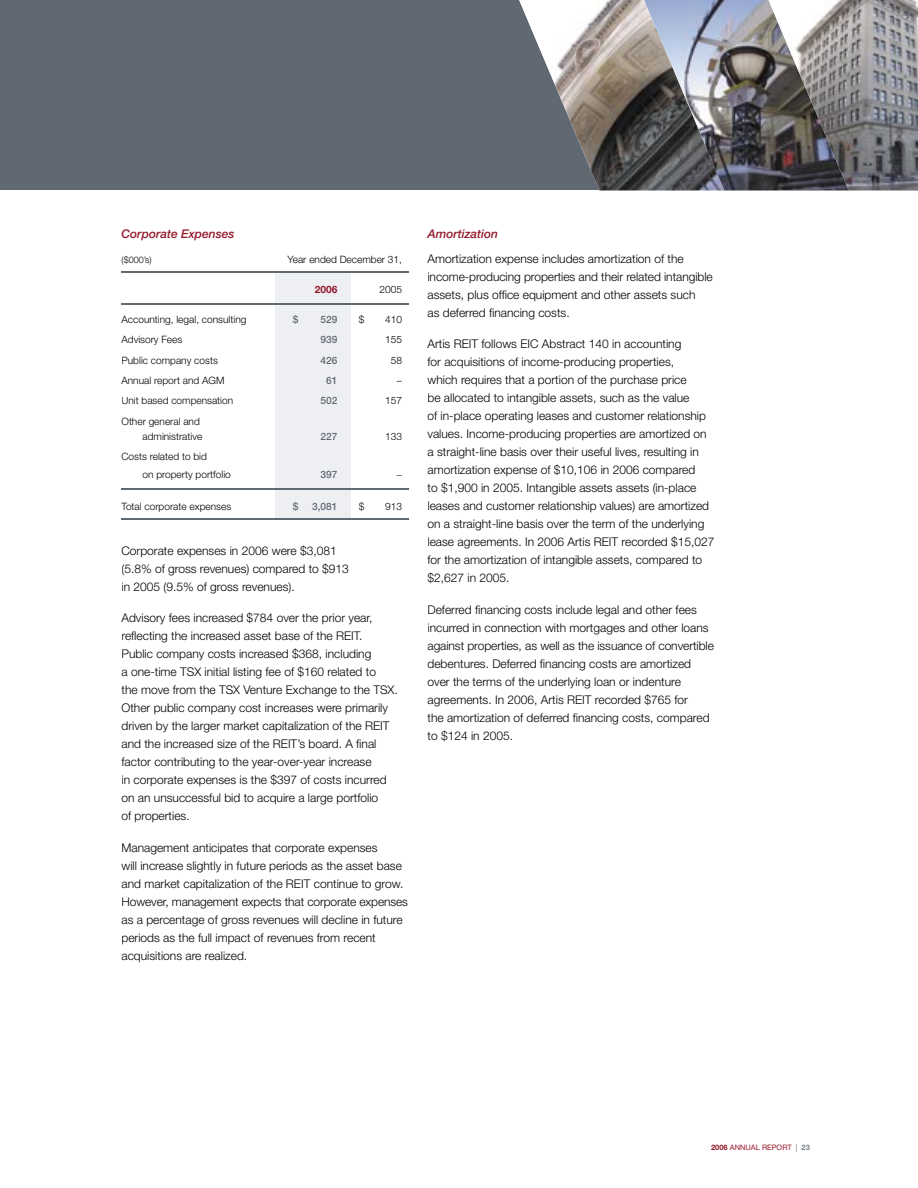
<style>
.page{position:relative;width:918px;height:1188px;background:#fff}
.page>*{position:absolute;margin:0;border:0;box-sizing:border-box;transform-origin:0 0}
.t1{font:300 12px/18px "Helvetica Neue LT Std";color:#000}
.t2{font:italic 500 12px "Helvetica Neue LT Std";color:#931929}
.t3{font:300 10.2px/15px "Helvetica Neue LT Std";color:#000;text-align:right}
.t4{font:500 10.2px "Helvetica Neue LT Std";color:#606972}
.t5{font:700 10.2px "Helvetica Neue LT Std";color:#931929}
.t6{font:300 9px "Helvetica Neue LT Std";color:#000}
.t7{font:7.5px "Helvetica Neue LT Std";color:#931929}
.s1{font-weight:700}
.s2{color:#606972}
.s3{font-weight:500;color:#606972}
</style>
<div class="page">
<div style="left:275px;top:273px;width:75px;height:246px;background:#edeff3"></div>
<div style="left:0;top:0;width:918px;height:190px;background:#606972"></div>
<hr style="left:122px;top:271px;width:288px;height:2px;background:#606972">
<hr style="left:122px;top:303px;width:288px;height:1px;background:#606972">
<hr style="left:122px;top:488px;width:288px;height:1px;background:#606972">
<hr style="left:122px;top:518px;width:288px;height:2px;background:#606972">
<img style="left:519px;top:0;width:399px;height:191px">
<img style="left:765px;top:0;width:153px;height:190px">
<p class="t2" style="left:122px;top:227px;width:114px">Corporate Expenses</p>
<p class="t6" style="left:122px;top:254px;width:32px">($000’s)</p>
<p class="t3" style="left:288px;top:251px;width:116px">Year ended December 31,</p>
<p class="t5" style="left:315px;top:283px;width:24px">2006</p>
<p class="t3" style="left:379px;top:281px;width:24px">2005</p>
<p class="t3" style="left:122px;top:311px;width:126px">Accounting, legal, consulting</p>
<p class="t4" style="left:293px;top:313px;width:7px">$</p>
<p class="t4" style="left:321px;top:313px;width:18px">529</p>
<p class="t3" style="left:359px;top:311px;width:7px">$</p>
<p class="t3" style="left:385px;top:311px;width:18px">410</p>
<p class="t3" style="left:122px;top:332px;width:62px">Advisory Fees</p>
<p class="t4" style="left:321px;top:334px;width:18px">939</p>
<p class="t3" style="left:385px;top:332px;width:18px">155</p>
<p class="t3" style="left:122px;top:352px;width:98px">Public company costs</p>
<p class="t4" style="left:321px;top:354px;width:18px">426</p>
<p class="t3" style="left:391px;top:352px;width:13px">58</p>
<p class="t3" style="left:122px;top:373px;width:104px">Annual report and AGM</p>
<p class="t4" style="left:326px;top:374px;width:13px">61</p>
<p class="t3" style="left:397px;top:373px;width:7px">–</p>
<p class="t3" style="left:122px;top:393px;width:113px">Unit based compensation</p>
<p class="t4" style="left:321px;top:395px;width:18px">502</p>
<p class="t3" style="left:385px;top:393px;width:18px">157</p>
<p class="t3" style="left:122px;top:413px;width:82px">Other general and administrative</p>
<p class="t4" style="left:321px;top:430px;width:18px">227</p>
<p class="t3" style="left:385px;top:428px;width:18px">133</p>
<p class="t3" style="left:142px;top:447px;width:90px;line-height:18px;text-align:left;text-indent:-21px">Costs related to bid<br>on property portfolio</p>
<p class="t4" style="left:321px;top:469px;width:18px">397</p>
<p class="t3" style="left:397px;top:467px;width:7px">–</p>
<p class="t3" style="left:122px;top:498px;width:111px">Total corporate expenses</p>
<p class="t4" style="left:293px;top:500px;width:7px">$</p>
<p class="t4" style="left:312px;top:500px;width:27px">3,081</p>
<p class="t3" style="left:359px;top:498px;width:7px">$</p>
<p class="t3" style="left:385px;top:498px;width:18px">913</p>
<p class="t1" style="left:122px;top:541px;width:229px">Corporate expenses in 2006 were $3,081 (5.8% of gross revenues) compared to $913 in 2005 (9.5% of gross revenues).</p>
<p class="t1" style="left:122px;top:609px;width:278px">Advisory fees increased $784 over the prior year, reflecting the increased asset base of the REIT.<br>Public company costs increased $368, including<br>a one-time TSX initial listing fee of $160 related to<br>the move from the TSX Venture Exchange to the TSX.<br>Other public company cost increases were primarily driven by the larger market capitalization of the REIT and the increased size of the REIT’s board. A final factor contributing to the year-over-year increase<br>in corporate expenses is the $397 of costs incurred on an unsuccessful bid to acquire a large portfolio<br>of properties.</p>
<p class="t1" style="left:122px;top:838px;width:288px">Management anticipates that corporate expenses<br>will increase slightly in future periods as the asset base and market capitalization of the REIT continue to grow.<br>However, management expects that corporate expenses as a percentage of gross revenues will decline in future periods as the full impact of revenues from recent acquisitions are realized.</p>
<p class="t2" style="left:428px;top:227px;width:72px">Amortization</p>
<p class="t1" style="left:428px;top:249px;width:287px">Amortization expense includes amortization of the income-producing properties and their related intangible assets, plus office equipment and other assets such<br>as deferred financing costs.</p>
<p class="t1" style="left:428px;top:335px;width:289px">Artis REIT follows EIC Abstract 140 in accounting<br>for acquisitions of income-producing properties,<br>which requires that a portion of the purchase price<br>be allocated to intangible assets, such as the value<br>of in-place operating leases and customer relationship values. Income-producing properties are amortized on a straight-line basis over their useful lives, resulting in amortization expense of $10,106 in 2006 compared<br>to $1,900 in 2005. Intangible assets assets (in-place leases and customer relationship values) are amortized on a straight-line basis over the term of the underlying lease agreements. In 2006 Artis REIT recorded $15,027 for the amortization of intangible assets, compared to $2,627 in 2005.</p>
<p class="t1" style="left:428px;top:600px;width:288px">Deferred financing costs include legal and other fees incurred in connection with mortgages and other loans against properties, as well as the issuance of convertible debentures. Deferred financing costs are amortized over the terms of the underlying loan or indenture agreements. In 2006, Artis REIT recorded $765 for<br>the amortization of deferred financing costs, compared to $124 in 2005.</p>
<p class="t7" style="left:711px;top:1143px;width:100px"><span class="s1">2006</span> ANNUAL REPORT <span class="s2">|</span> <span class="s3">23</span></p>
</div>
